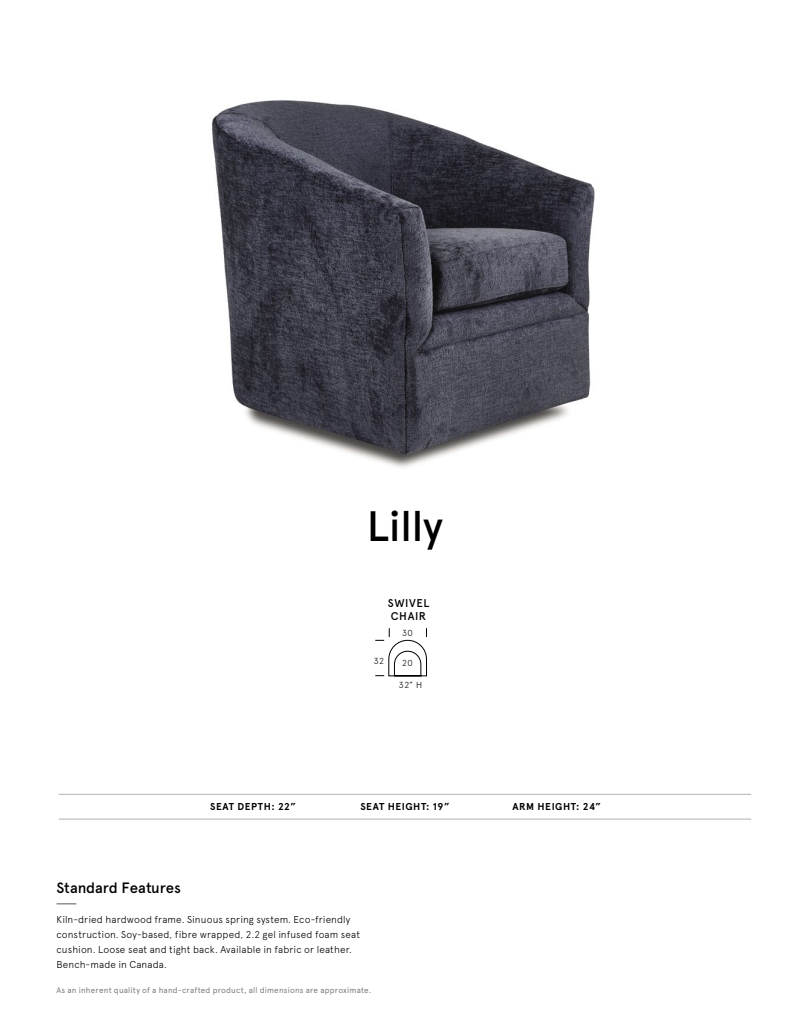
<style>
.page{position:relative;width:810px;height:1035px;background:#fff}
.page>*{position:absolute;margin:0;border:0;box-sizing:border-box;transform-origin:0 0}
.t1{font:500 42.5px "Apercu";color:#000}
.t2{font:500 15px "Apercu";color:#000}
.t3{font:500 11.25px/13.5px "Apercu";letter-spacing:.05em;color:#000}
.t4{font:300 10px/15px "Apercu";letter-spacing:.015em;color:#000}
.t5{font:700 10px "Apercu";letter-spacing:.055em;color:#000}
.t6{font:300 8.75px "Apercu";letter-spacing:.035em;color:#000}
.t7{font:8.12px "Apercu";letter-spacing:.02em;color:#7c7c7c}
</style>
<div class="page">
<img style="left:211px;top:100px;width:384px;height:367px">
<svg style="left:375px;top:628px;width:52px;height:49px"></svg>
<hr style="left:59px;top:819px;width:692px;height:1px;background:#c0c0c0">
<hr style="left:59px;top:794px;width:692px;height:1px;background:#c0c0c0">
<svg style="left:57px;top:903px;width:19px;height:1px"></svg>
<h1 class="t1" style="left:367px;top:494px;width:78px">Lilly</h1>
<p class="t3" style="left:388px;top:596px;width:43px">SWIVEL<br>CHAIR</p>
<p class="t6" style="left:402px;top:626px;width:12px">30</p>
<p class="t6" style="left:374px;top:654px;width:12px">32</p>
<p class="t6" style="left:402px;top:656px;width:12px">20</p>
<p class="t6" style="left:399px;top:678px;width:25px">32” H</p>
<p class="t5" style="left:210px;top:801px;width:88px">SEAT DEPTH: 22”</p>
<p class="t5" style="left:360px;top:801px;width:91px">SEAT HEIGHT: 19”</p>
<p class="t5" style="left:513px;top:801px;width:90px">ARM HEIGHT: 24”</p>
<h2 class="t2" style="left:57px;top:876px;width:126px">Standard Features</h2>
<p class="t4" style="left:57px;top:911px;width:305px">Kiln-dried hardwood frame. Sinuous spring system. Eco-friendly construction. Soy-based, fibre wrapped, 2.2 gel infused foam seat cushion. Loose seat and tight back. Available in fabric or leather.<br>Bench-made in Canada.</p>
<p class="t7" style="left:57px;top:984px;width:316px">As an inherent quality of a hand-crafted product, all dimensions are approximate.</p>
</div>
